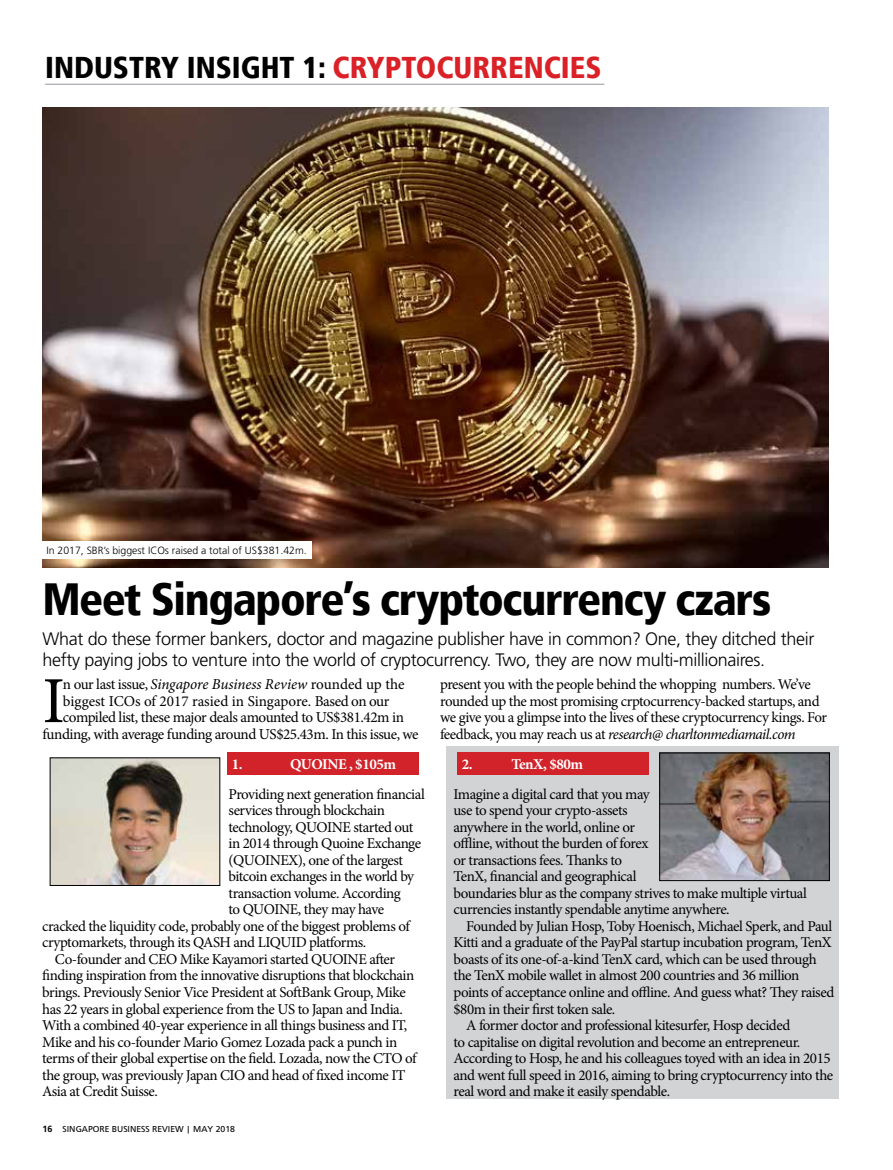
<style>
.page{position:relative;width:893px;height:1170px;background:#fff}
.page>*{position:absolute;margin:0;border:0;box-sizing:border-box;transform-origin:0 0}
.t1{font:65.7px "Minion Pro";color:#000}
.t2{font:900 condensed 45px "Frutiger";letter-spacing:-.03em;color:#000}
.t3{font:900 condensed 30px "Frutiger";color:#000}
.t4{font:300 18px/21px "Frutiger";letter-spacing:-.02em;color:#000}
.t5{font:15.15px/16.5px "Minion Pro";letter-spacing:-.03em;color:#000;text-align:center}
.t6{font:15px/16.5px "Minion Pro";letter-spacing:-.03em;color:#000}
.t7{font:700 15px "Minion Pro";letter-spacing:-.03em;color:#fff}
.t8{font:300 10.5px "Frutiger";color:#000}
.t9{font:9px "Frutiger";color:#000}
.s1{color:#da2128}
.s2{font-size:15px}
.s3{font-style:italic}
.s4{font-weight:700}
</style>
<div class="page">
<hr style="left:45px;top:84px;width:559px;height:1px;background:#939598">
<div style="left:446px;top:746px;width:393px;height:352px;background:#d1d3d4"></div>
<img style="left:43px;top:108px;width:786px;height:460px">
<div style="left:457px;top:751px;width:192px;height:23px;background:#d2232a"></div>
<div style="left:42px;top:541px;width:270px;height:17px;background:#fff"></div>
<img style="left:661px;top:754px;width:167px;height:124px">
<div style="left:659px;top:752px;width:171px;height:128px;border:1px solid #000"></div>
<div style="left:228px;top:751px;width:191px;height:23px;background:#d2232a"></div>
<img style="left:52px;top:759px;width:166px;height:124px">
<h3 class="t3" style="left:45px;top:50px;width:558px">INDUSTRY INSIGHT 1: <span class="s1">CRYPTOCURRENCIES</span></h3>
<p class="t8" style="left:46px;top:544px;width:262px">In 2017, SBR’s biggest ICOs raised a total of US$381.42m.</p>
<h2 class="t2" style="left:43px;top:571px;width:730px">Meet Singapore’s cryptocurrency czars</h2>
<p class="t4" style="left:43px;top:628px;width:773px">What do these former bankers, doctor and magazine publisher have in common? One, they ditched their hefty paying jobs to venture into the world of cryptocurrency. Two, they are now multi-millionaires.</p>
<p class="t5" style="left:43px;top:676px;width:378px"><span class="s2">n our last issue,</span> <span class="s3">Singapore Business Review</span> rounded up the biggest ICOs of 2017 rasied in Singapore. Based on our compiled list, these major deals amounted to US$381.42m in funding, with average funding around US$25.43m. <span class="s2">In this issue, we</span></p>
<p class="t6" style="left:440px;top:676px;width:388px">present you with the people behind the whopping numbers. We’ve rounded up the most promising crptocurrency-backed startups, and we give you a glimpse into the lives of these cryptocurrency kings. For feedback, you may reach us at <span class="s3">research@ charltonmediamail.com</span></p>
<h1 class="t1" style="left:43px;top:657px;width:24px">I</h1>
<p class="t7" style="left:232px;top:753px;width:12px">1.</p>
<p class="t7" style="left:290px;top:753px;width:108px">QUOINE , $105m</p>
<p class="t6" style="left:229px;top:785px;width:198px">Providing next generation financial</p>
<p class="t6" style="left:229px;top:802px;width:158px">services through blockchain</p>
<p class="t6" style="left:229px;top:818px;width:186px">technology, QUOINE started out</p>
<p class="t6" style="left:229px;top:835px;width:194px">in 2014 through Quoine Exchange</p>
<p class="t6" style="left:229px;top:851px;width:176px">(QUOINEX), one of the largest</p>
<p class="t6" style="left:229px;top:868px;width:187px">bitcoin exchanges in the world by</p>
<p class="t6" style="left:229px;top:884px;width:174px">transaction volume. According</p>
<p class="t6" style="left:229px;top:901px;width:157px">to QUOINE, they may have</p>
<p class="t6" style="left:42px;top:917px;width:369px">cracked the liquidity code, probably one of the biggest problems of</p>
<p class="t6" style="left:42px;top:934px;width:325px">cryptomarkets, through its QASH and LIQUID platforms.</p>
<p class="t6" style="left:55px;top:950px;width:342px">Co-founder and CEO Mike Kayamori started QUOINE after</p>
<p class="t6" style="left:42px;top:967px;width:374px">finding inspiration from the innovative disruptions that blockchain</p>
<p class="t6" style="left:42px;top:983px;width:365px">brings. Previously Senior Vice President at SoftBank Group, Mike</p>
<p class="t6" style="left:42px;top:1000px;width:362px">has 22 years in global experience from the US to Japan and India.</p>
<p class="t6" style="left:42px;top:1016px;width:367px">With a combined 40-year experience in all things business and IT,</p>
<p class="t6" style="left:42px;top:1033px;width:357px">Mike and his co-founder Mario Gomez Lozada pack a punch in</p>
<p class="t6" style="left:42px;top:1049px;width:376px">terms of their global expertise on the field. Lozada, now the CTO of</p>
<p class="t6" style="left:42px;top:1066px;width:365px">the group, was previously Japan CIO and head of fixed income IT</p>
<p class="t6" style="left:42px;top:1082px;width:117px">Asia at Credit Suisse.</p>
<p class="t9" style="left:43px;top:1123px;width:194px"><span class="s4">16</span> SINGAPORE BUSINESS REVIEW | MAY 2018</p>
<p class="t7" style="left:462px;top:753px;width:12px">2.</p>
<p class="t7" style="left:511px;top:753px;width:73px">TenX, $80m</p>
<p class="t6" style="left:453px;top:785px;width:355px">Imagine a digital card that you may<br>use to spend your crypto-assets<br>anywhere in the world, online or<br>offline, without the burden of forex<br>or transactions fees. Thanks to<br>TenX, financial and geographical<br>boundaries blur as the company strives to make multiple virtual currencies instantly spendable anytime anywhere.</p>
<p class="t6" style="left:466px;top:917px;width:368px">Founded by Julian Hosp, Toby Hoenisch, Michael Sperk, and Paul</p>
<p class="t6" style="left:453px;top:934px;width:380px">Kitti and a graduate of the PayPal startup incubation program, TenX</p>
<p class="t6" style="left:453px;top:950px;width:365px">boasts of its one-of-a-kind TenX card, which can be used through</p>
<p class="t6" style="left:453px;top:967px;width:348px">the TenX mobile wallet in almost 200 countries and 36 million</p>
<p class="t6" style="left:453px;top:983px;width:382px">points of acceptance online and offline. And guess what? They raised</p>
<p class="t6" style="left:453px;top:1000px;width:163px">$80m in their first token sale.</p>
<p class="t6" style="left:466px;top:1016px;width:326px">A former doctor and professional kitesurfer, Hosp decided</p>
<p class="t6" style="left:453px;top:1033px;width:348px">to capitalise on digital revolution and become an entrepreneur.</p>
<p class="t6" style="left:453px;top:1049px;width:379px">According to Hosp, he and his colleagues toyed with an idea in 2015</p>
<p class="t6" style="left:453px;top:1066px;width:381px">and went full speed in 2016, aiming to bring cryptocurrency into the</p>
<p class="t6" style="left:453px;top:1082px;width:218px">real word and make it easily spendable.</p>
</div>
